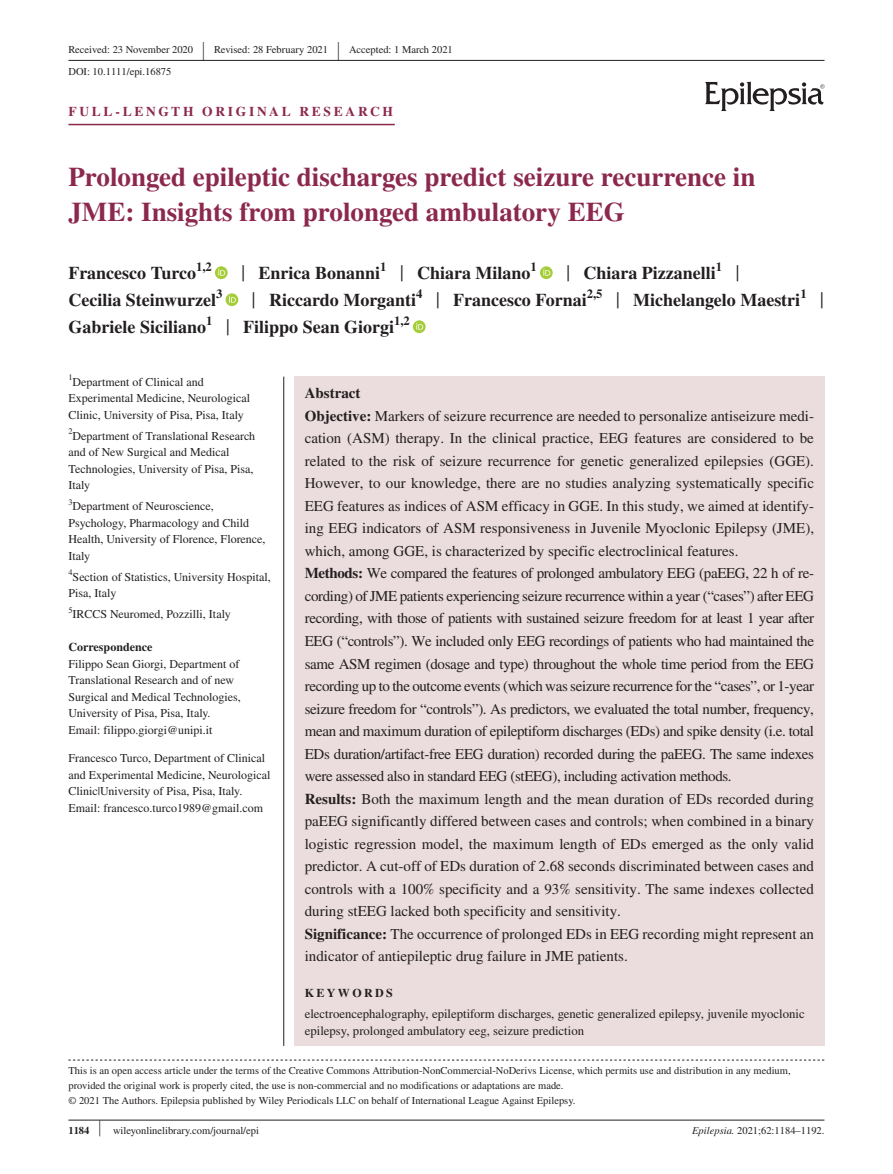
<style>
.page{position:relative;width:893px;height:1174px;background:#fff}
.page>*{position:absolute;margin:0;border:0;box-sizing:border-box;transform-origin:0 0}
.t1{font:700 27px/34.5px "STIX";color:#8c284e}
.t2{font:26.55px "STIX";color:#231f20;scale:.4 1}
.t3{font:700 18px "STIX";color:#231f20}
.t4{font:15px/22.5px "STIX";color:#231f20}
.t5{font:700 13.5px "STIX";letter-spacing:.2em;color:#8c284e}
.t6{font:12.75px/17.2px "STIX";color:#231f20}
.t7{font:700 12.6px "STIX";color:#231f20}
.t8{font:12px/16.5px "STIX";color:#231f20}
.t9{font:700 12px "STIX";color:#231f20}
.t10{font:700 12px "STIX";letter-spacing:.2em;color:#231f20}
.t11{font:10.5px/15px "STIX";color:#231f20}
.t12{font:8.4px "STIX";color:#231f20}
.s1{font-weight:400;font-size:23.4px}
.s2{font-weight:700}
.s3{font-size:23.1px}
.s4{font-style:italic}
</style>
<div class="page">
<hr style="left:68px;top:1119px;width:756px;height:1px;background:#231f20">
<svg style="left:705px;top:81px;width:119px;height:30px"></svg>
<hr style="left:68px;top:60px;width:756px;height:1px;background:#231f20">
<hr style="left:68px;top:124px;width:327px;height:1px;background:#8c284e">
<svg style="left:215px;top:266px;width:13px;height:13px"></svg>
<svg style="left:218px;top:269px;width:7px;height:7px"></svg>
<svg style="left:540px;top:266px;width:13px;height:13px"></svg>
<svg style="left:543px;top:269px;width:7px;height:7px"></svg>
<div style="left:226px;top:293px;width:12px;height:13px;background:#a5cd39;border-radius:50%"></div>
<svg style="left:229px;top:296px;width:7px;height:7px"></svg>
<svg style="left:413px;top:320px;width:13px;height:13px"></svg>
<svg style="left:416px;top:323px;width:7px;height:7px"></svg>
<div style="left:294px;top:376px;width:530px;height:670px;background:#ebdcdd"></div>
<hr style="left:283px;top:376px;width:1px;height:669px;background:#231f20">
<svg style="left:68px;top:1059px;width:756px;height:1px"></svg>
<p class="t11" style="left:68px;top:43px;width:126px">Received: 23 November 2020</p>
<h2 class="t2" style="left:203px;top:33px;width:7px">|</h2>
<p class="t11" style="left:214px;top:43px;width:116px">Revised: 28 February 2021</p>
<h2 class="t2" style="left:338px;top:33px;width:7px">|</h2>
<p class="t11" style="left:349px;top:43px;width:105px">Accepted: 1 March 2021</p>
<p class="t11" style="left:68px;top:65px;width:104px">DOI: 10.1111/epi.16875</p>
<p class="t5" style="left:68px;top:103px;width:326px">FULL-LENGTH ORIGINAL RESEARCH</p>
<h1 class="t1" style="left:68px;top:159px;width:688px">Prolonged epileptic discharges predict seizure recurrence in<br>JME: Insights from prolonged ambulatory EEG</h1>
<p class="t3" style="left:68px;top:262px;width:129px">Francesco Turco</p>
<p class="t7" style="left:196px;top:259px;width:17px">1,2</p>
<p class="t3" style="left:241px;top:262px;width:291px"><span class="s1">|</span> Enrica Bonanni<sup>1</sup> <span class="s1">|</span> Chiara Milano</p>
<p class="t7" style="left:531px;top:259px;width:8px">1</p>
<p class="t3" style="left:566px;top:262px;width:151px"><span class="s1">|</span> Chiara Pizzanelli</p>
<p class="t7" style="left:716px;top:259px;width:25px">1 <span class="s1">|</span></p>
<p class="t3" style="left:68px;top:289px;width:149px">Cecilia Steinwurzel</p>
<p class="t7" style="left:216px;top:286px;width:8px">3</p>
<p class="t3" style="left:252px;top:289px;width:550px"><span class="s1">|</span> Riccardo Morganti<sup>4</sup> <span class="s1">|</span> Francesco Fornai<sup>2,5</sup> <span class="s1">|</span> Michelangelo Maestri</p>
<p class="t7" style="left:800px;top:286px;width:25px">1 <span class="s1">|</span></p>
<p class="t3" style="left:68px;top:316px;width:327px">Gabriele Siciliano<sup>1</sup> <span class="s1">|</span> Filippo Sean Giorgi</p>
<p class="t7" style="left:394px;top:313px;width:17px">1,2</p>
<p class="t12" style="left:68px;top:372px;width:6px">1</p>
<p class="t8" style="left:68px;top:374px;width:183px;text-indent:4px">Department of Clinical and<br>Experimental Medicine, Neurological<br>Clinic, University of Pisa, Pisa, Italy</p>
<p class="t8" style="left:68px;top:428px;width:188px"><sup>2</sup>Department of Translational Research and of New Surgical and Medical<br>Technologies, University of Pisa, Pisa,<br>Italy</p>
<p class="t8" style="left:68px;top:499px;width:199px"><sup>3</sup>Department of Neuroscience,<br>Psychology, Pharmacology and Child<br>Health, University of Florence, Florence,<br>Italy</p>
<p class="t8" style="left:68px;top:569px;width:204px"><sup>4</sup>Section of Statistics, University Hospital,<br>Pisa, Italy</p>
<p class="t8" style="left:68px;top:607px;width:164px"><sup>5</sup>IRCCS Neuromed, Pozzilli, Italy</p>
<p class="t9" style="left:68px;top:640px;width:85px">Correspondence</p>
<p class="t8" style="left:68px;top:656px;width:174px">Filippo Sean Giorgi, Department of Translational Research and of new Surgical and Medical Technologies, University of Pisa, Pisa, Italy.<br>Email: filippo.giorgi@unipi.it</p>
<p class="t8" style="left:68px;top:751px;width:204px">Francesco Turco, Department of Clinical and Experimental Medicine, Neurological Clinic|University of Pisa, Pisa, Italy.<br>Email: francesco.turco1989@gmail.com</p>
<p class="t4" style="left:305px;top:383px;width:511px"><span class="s2">Abstract<br>Objective:</span> Markers of seizure recurrence are needed to personalize antiseizure medi&shy;cation (ASM) therapy. In the clinical practice, EEG features are considered to be related to the risk of seizure recurrence for genetic generalized epilepsies (GGE).<br>However, to our knowledge, there are no studies analyzing systematically specific EEG features as indices of ASM efficacy in GGE. In this study, we aimed at identify&shy;ing EEG indicators of ASM responsiveness in Juvenile Myoclonic Epilepsy (JME), which, among GGE, is characterized by specific electroclinical features.<br><span class="s2">Methods:</span> We compared the features of prolonged ambulatory EEG (paEEG, 22 h of re&shy;cording) of JME patients experiencing seizure recurrence within a year (“cases”) after EEG recording, with those of patients with sustained seizure freedom for at least 1 year after EEG (“controls”). We included only EEG recordings of patients who had maintained the same ASM regimen (dosage and type) throughout the whole time period from the EEG recording up to the outcome events (which was seizure recurrence for the “cases”, or 1-year seizure freedom for “controls”). As predictors, we evaluated the total number, frequency, mean and maximum duration of epileptiform discharges (EDs) and spike density (i.e. total EDs duration/artifact-free EEG duration) recorded during the paEEG. The same indexes were assessed also in standard EEG (stEEG), including activation methods.<br><span class="s2">Results:</span> Both the maximum length and the mean duration of EDs recorded during paEEG significantly differed between cases and controls; when combined in a binary logistic regression model, the maximum length of EDs emerged as the only valid predictor. A cut-off of EDs duration of 2.68 seconds discriminated between cases and controls with a 100% specificity and a 93% sensitivity. The same indexes collected during stEEG lacked both specificity and sensitivity.<br><span class="s2">Significance:</span> The occurrence of prolonged EDs in EEG recording might represent an indicator of antiepileptic drug failure in JME patients.</p>
<p class="t10" style="left:305px;top:986px;width:90px">KEYWORDS</p>
<p class="t6" style="left:305px;top:1006px;width:501px">electroencephalography, epileptiform discharges, genetic generalized epilepsy, juvenile myoclonic epilepsy, prolonged ambulatory eeg, seizure prediction</p>
<p class="t11" style="left:68px;top:1063px;width:724px">This is an open access article under the terms of the Creative Commons Attribution-NonCommercial-NoDerivs License, which permits use and distribution in any medium, provided the original work is properly cited, the use is non-commercial and no modifications or adaptations are made.<br>© 2021 The Authors. Epilepsia published by Wiley Periodicals LLC on behalf of International League Against Epilepsy.</p>
<p class="t11" style="left:68px;top:1123px;width:192px"><span class="s2">1184</span> <span class="s3">|</span> wileyonlinelibrary.com/journal/epi</p>
<p class="t11" style="left:692px;top:1123px;width:134px"><span class="s4">Epilepsia.</span> 2021;62:1184–1192.</p>
</div>
